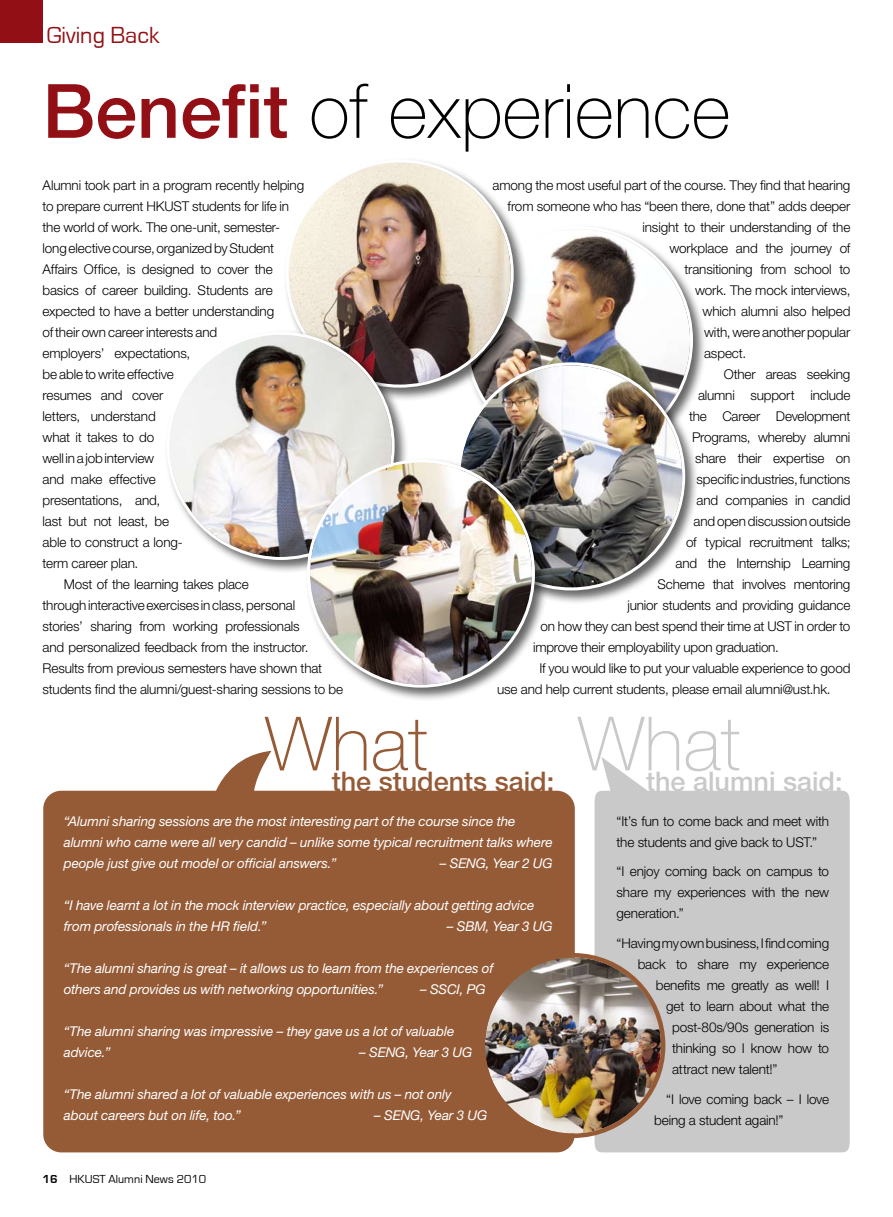
<style>
.page{position:relative;width:893px;height:1217px;background:#fff}
.page>*{position:absolute;margin:0;border:0;box-sizing:border-box;transform-origin:0 0}
.t1{font:100 75px "Helvetica Neue LT Std";color:#000}
.t2{font:100 75px "Helvetica Neue LT Std";color:#955a36}
.t3{font:100 75px "Helvetica Neue LT Std";color:#c9c9ca}
.t4{font:500 27px "Helvetica Neue LT Std";color:#955a36}
.t5{font:500 27px "Helvetica Neue LT Std";color:#c9c9ca}
.t6{font:24px "Eurostile";color:#920f15}
.t7{font:300 13.5px/21px "Helvetica Neue LT Std";letter-spacing:-.01em;color:#000}
.t8{font:italic 13.5px/21px "Helvetica Neue LT Std";letter-spacing:-.005em;color:#fff}
.t9{font:12px "Eurostile";color:#000}
.s1{font-weight:500;color:#920f15}
.s2{font-weight:700}
</style>
<div class="page">
<div style="left:0;top:0;width:43px;height:43px;background:#920f15"></div>
<div style="left:463px;top:224px;width:250px;height:250px;background:#000;opacity:.6"></div>
<img style="left:468px;top:229px;width:222px;height:222px;border-radius:111px">
<div style="left:283px;top:157px;width:251px;height:251px;background:#000;opacity:.6"></div>
<img style="left:289px;top:162px;width:222px;height:222px;border-radius:111px">
<div style="left:164px;top:329px;width:251px;height:251px;background:#000;opacity:.6"></div>
<img style="left:170px;top:335px;width:222px;height:222px;border-radius:111px">
<div style="left:455px;top:360px;width:251px;height:250px;background:#000;opacity:.6"></div>
<img style="left:460px;top:365px;width:222px;height:222px;border-radius:111px">
<div style="left:305px;top:457px;width:250px;height:250px;background:#000;opacity:.6"></div>
<img style="left:310px;top:462px;width:222px;height:222px;border-radius:111px">
<svg style="left:43px;top:750px;width:532px;height:402px;background:#a06b4b"></svg>
<svg style="left:595px;top:757px;width:255px;height:395px;background:#cdcccd"></svg>
<img style="left:485px;top:957px;width:176px;height:176px;border-radius:88px">
<div style="left:480px;top:952px;width:185px;height:185px;border:4px solid #955a36;border-radius:50%"></div>
<h3 class="t6" style="left:47px;top:22px;width:114px">Giving Back</h3>
<h1 class="t1" style="left:43px;top:68px;width:689px"><span class="s1">Benefit</span> of experience</h1>
<p class="t7" style="left:43px;top:174px;width:263px">Alumni took part in a program recently helping</p>
<p class="t7" style="left:43px;top:195px;width:248px">to prepare current HKUST students for life in</p>
<p class="t7" style="left:43px;top:216px;width:239px">the world of work. The one-unit, semester-</p>
<p class="t7" style="left:43px;top:237px;width:233px">long elective course, organized by Student</p>
<p class="t7" style="left:43px;top:258px;width:232px">Affairs Office, is designed to cover the</p>
<p class="t7" style="left:43px;top:279px;width:232px">basics of career building. Students are</p>
<p class="t7" style="left:43px;top:300px;width:233px">expected to have a better understanding</p>
<p class="t7" style="left:43px;top:321px;width:176px">of their own career interests and</p>
<p class="t7" style="left:43px;top:342px;width:149px">employers’ expectations,</p>
<p class="t7" style="left:43px;top:363px;width:133px">be able to write effective</p>
<p class="t7" style="left:43px;top:384px;width:122px">resumes and cover</p>
<p class="t7" style="left:43px;top:405px;width:115px">letters, understand</p>
<p class="t7" style="left:43px;top:426px;width:113px">what it takes to do</p>
<p class="t7" style="left:43px;top:447px;width:113px">well in a job interview</p>
<p class="t7" style="left:43px;top:468px;width:115px">and make effective</p>
<p class="t7" style="left:43px;top:489px;width:119px">presentations, and,</p>
<p class="t7" style="left:43px;top:510px;width:128px">last but not least, be</p>
<p class="t7" style="left:43px;top:531px;width:142px">able to construct a long-</p>
<p class="t7" style="left:43px;top:552px;width:97px">term career plan.</p>
<p class="t7" style="left:64px;top:573px;width:186px">Most of the learning takes place</p>
<p class="t7" style="left:43px;top:594px;width:254px">through interactive exercises in class, personal</p>
<p class="t7" style="left:43px;top:615px;width:259px">stories’ sharing from working professionals</p>
<p class="t7" style="left:43px;top:636px;width:268px">and personalized feedback from the instructor.</p>
<p class="t7" style="left:43px;top:657px;width:281px">Results from previous semesters have shown that</p>
<p class="t7" style="left:43px;top:678px;width:302px">students find the alumni/guest-sharing sessions to be</p>
<p class="t7" style="left:493px;top:174px;width:359px">among the most useful part of the course. They find that hearing</p>
<p class="t7" style="left:508px;top:195px;width:344px">from someone who has “been there, done that” adds deeper</p>
<p class="t7" style="left:643px;top:216px;width:209px">insight to their understanding of the</p>
<p class="t7" style="left:670px;top:237px;width:182px">workplace and the journey of</p>
<p class="t7" style="left:685px;top:258px;width:167px">transitioning from school to</p>
<p class="t7" style="left:695px;top:279px;width:157px">work. The mock interviews,</p>
<p class="t7" style="left:703px;top:300px;width:149px">which alumni also helped</p>
<p class="t7" style="left:704px;top:321px;width:148px">with, were another popular</p>
<p class="t7" style="left:704px;top:342px;width:44px">aspect.</p>
<p class="t7" style="left:724px;top:363px;width:128px">Other areas seeking</p>
<p class="t7" style="left:698px;top:384px;width:154px">alumni support include</p>
<p class="t7" style="left:689px;top:405px;width:163px">the Career Development</p>
<p class="t7" style="left:692px;top:426px;width:160px">Programs, whereby alumni</p>
<p class="t7" style="left:695px;top:447px;width:157px">share their expertise on</p>
<p class="t7" style="left:697px;top:468px;width:155px">specific industries, functions</p>
<p class="t7" style="left:697px;top:489px;width:155px">and companies in candid</p>
<p class="t7" style="left:694px;top:510px;width:158px">and open discussion outside</p>
<p class="t7" style="left:686px;top:531px;width:166px">of typical recruitment talks;</p>
<p class="t7" style="left:676px;top:552px;width:176px">and the Internship Learning</p>
<p class="t7" style="left:658px;top:573px;width:194px">Scheme that involves mentoring</p>
<p class="t7" style="left:628px;top:594px;width:224px">junior students and providing guidance</p>
<p class="t7" style="left:541px;top:615px;width:311px">on how they can best spend their time at UST in order to</p>
<p class="t7" style="left:533px;top:636px;width:247px">improve their employability upon graduation.</p>
<p class="t7" style="left:539px;top:657px;width:313px">If you would like to put your valuable experience to good</p>
<p class="t7" style="left:497px;top:678px;width:335px">use and help current students, please email alumni@ust.hk.</p>
<h1 class="t2" style="left:265px;top:700px;width:164px">What</h1>
<h1 class="t3" style="left:578px;top:700px;width:164px">What</h1>
<h2 class="t5" style="left:646px;top:764px;width:198px">the alumni said:</h2>
<h2 class="t4" style="left:332px;top:765px;width:224px">the students said:</h2>
<p class="t8" style="left:64px;top:810px;width:491px">“Alumni sharing sessions are the most interesting part of the course since the alumni who came were all very candid – unlike some typical recruitment talks where people just give out model or official answers.”</p>
<p class="t8" style="left:440px;top:852px;width:114px">– SENG, Year 2 UG</p>
<p class="t8" style="left:64px;top:894px;width:472px">“I have learnt a lot in the mock interview practice, especially about getting advice from professionals in the HR field.”</p>
<p class="t8" style="left:447px;top:915px;width:107px">– SBM, Year 3 UG</p>
<p class="t8" style="left:64px;top:957px;width:431px">“The alumni sharing is great – it allows us to learn from the experiences of others and provides us with networking opportunities.”</p>
<p class="t8" style="left:420px;top:978px;width:67px">– SSCI, PG</p>
<p class="t8" style="left:64px;top:1020px;width:392px">“The alumni sharing was impressive – they gave us a lot of valuable advice.”</p>
<p class="t8" style="left:359px;top:1041px;width:114px">– SENG, Year 3 UG</p>
<p class="t8" style="left:64px;top:1083px;width:389px">“The alumni shared a lot of valuable experiences with us – not only about careers but on life, too.”</p>
<p class="t8" style="left:374px;top:1104px;width:114px">– SENG, Year 3 UG</p>
<p class="t9" style="left:43px;top:1171px;width:165px"><span class="s2">16</span> HKUST Alumni News 2010</p>
<p class="t7" style="left:617px;top:810px;width:214px">“It’s fun to come back and meet with the students and give back to UST.”</p>
<p class="t7" style="left:617px;top:860px;width:214px;text-align:justify">“I enjoy coming back on campus to share my experiences with the new generation.”</p>
<p class="t7" style="left:617px;top:932px;width:214px">“Having my own business, I find coming</p>
<p class="t7" style="left:638px;top:953px;width:193px">back to share my experience</p>
<p class="t7" style="left:656px;top:974px;width:175px">benefits me greatly as well! I</p>
<p class="t7" style="left:666px;top:995px;width:164px">get to learn about what the</p>
<p class="t7" style="left:672px;top:1016px;width:158px">post-80s/90s generation is</p>
<p class="t7" style="left:672px;top:1037px;width:158px">thinking so I know how to</p>
<p class="t7" style="left:672px;top:1058px;width:107px">attract new talent!”</p>
<p class="t7" style="left:654px;top:1087px;width:176px;text-indent:12px">“I love coming back – I love being a student again!”</p>
</div>
